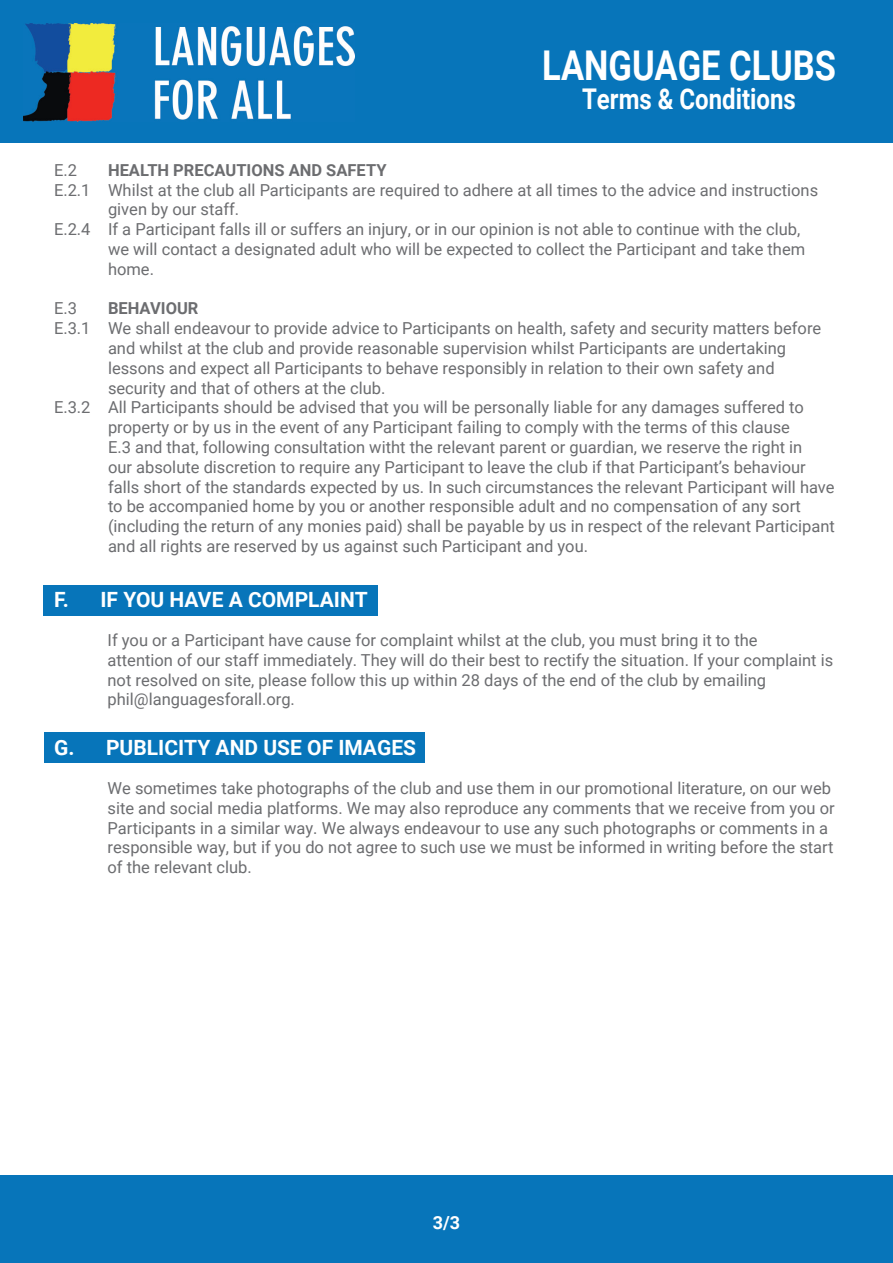
<style>
.page{position:relative;width:893px;height:1263px;background:#fff}
.page>*{position:absolute;margin:0;border:0;box-sizing:border-box;transform-origin:0 0}
.t1{font:700 41.1px "Roboto";color:#fff;scale:.84 1}
.t2{font:700 28.5px "Roboto";color:#fff;scale:.84 1}
.t3{font:700 21px "Roboto";color:#fff}
.t4{font:700 18px "Roboto";color:#fff}
.t5{font:16.5px/19.8px "Roboto";color:#6c6d70}
.t6{font:700 16.5px "Roboto";color:#6c6d70}
</style>
<div class="page">
<div style="left:0;top:0;width:893px;height:142px;background:#0775ba"></div>
<div style="left:0;top:1176px;width:893px;height:87px;background:#0775ba"></div>
<div style="left:44px;top:585px;width:334px;height:30px;background:#0775ba"></div>
<div style="left:44px;top:732px;width:381px;height:31px;background:#0775ba"></div>
<img style="left:23px;top:23px;width:331px;height:98px">
<h1 class="t1" style="left:542px;top:36px;width:351px">LANGUAGE CLUBS</h1>
<h2 class="t2" style="left:582px;top:78px;width:256px">Terms &amp; Conditions</h2>
<p class="t5" style="left:54px;top:159px;width:24px">E.2</p>
<p class="t6" style="left:108px;top:158px;width:280px">HEALTH PRECAUTIONS AND SAFETY</p>
<p class="t5" style="left:54px;top:179px;width:766px">E.2.1 Whilst at the club all Participants are required to adhere at all times to the advice and instructions</p>
<p class="t5" style="left:108px;top:199px;width:133px">given by our staff.</p>
<p class="t5" style="left:54px;top:219px;width:748px">E.2.4 If a Participant falls ill or suffers an injury, or in our opinion is not able to continue with the club,</p>
<p class="t5" style="left:108px;top:238px;width:699px">we will contact a designated adult who will be expected to collect the Participant and take them</p>
<p class="t5" style="left:108px;top:258px;width:48px">home.</p>
<p class="t5" style="left:54px;top:298px;width:24px">E.3</p>
<p class="t6" style="left:108px;top:297px;width:92px">BEHAVIOUR</p>
<p class="t5" style="left:54px;top:318px;width:769px">E.3.1 We shall endeavour to provide advice to Participants on health, safety and security matters before</p>
<p class="t5" style="left:108px;top:337px;width:680px">and whilst at the club and provide reasonable supervision whilst Participants are undertaking</p>
<p class="t5" style="left:108px;top:357px;width:668px">lessons and expect all Participants to behave responsibly in relation to their own safety and</p>
<p class="t5" style="left:108px;top:377px;width:279px">security and that of others at the club.</p>
<p class="t5" style="left:54px;top:397px;width:751px">E.3.2 All Participants should be advised that you will be personally liable for any damages suffered to</p>
<p class="t5" style="left:108px;top:417px;width:683px">property or by us in the event of any Participant failing to comply with the terms of this clause</p>
<p class="t5" style="left:108px;top:436px;width:696px">E.3 and that, following consultation witht the relevant parent or guardian, we reserve the right in</p>
<p class="t5" style="left:108px;top:456px;width:699px">our absolute discretion to require any Participant to leave the club if that Participant’s behaviour</p>
<p class="t5" style="left:108px;top:476px;width:728px">falls short of the standards expected by us. In such circumstances the relevant Participant will have</p>
<p class="t5" style="left:108px;top:496px;width:694px">to be accompanied home by you or another responsible adult and no compensation of any sort</p>
<p class="t5" style="left:108px;top:516px;width:728px">(including the return of any monies paid) shall be payable by us in respect of the relevant Participant</p>
<p class="t5" style="left:108px;top:535px;width:482px">and all rights are reserved by us against such Participant and you.</p>
<p class="t3" style="left:54px;top:584px;width:315px">F. IF YOU HAVE A COMPLAINT</p>
<p class="t5" style="left:108px;top:629px;width:727px">If you or a Participant have cause for complaint whilst at the club, you must bring it to the<br>attention of our staff immediately. They will do their best to rectify the situation. If your complaint is not resolved on site, please follow this up within 28 days of the end of the club by emailing phil@languagesforall.org.</p>
<p class="t3" style="left:54px;top:732px;width:363px">G. PUBLICITY AND USE OF IMAGES</p>
<p class="t5" style="left:108px;top:778px;width:729px">We sometimes take photographs of the club and use them in our promotional literature, on our web site and social media platforms. We may also reproduce any comments that we receive from you or Participants in a similar way. We always endeavour to use any such photographs or comments in a responsible way, but if you do not agree to such use we must be informed in writing before the start of the relevant club.</p>
<p class="t4" style="left:433px;top:1210px;width:29px">3/3</p>
</div>
